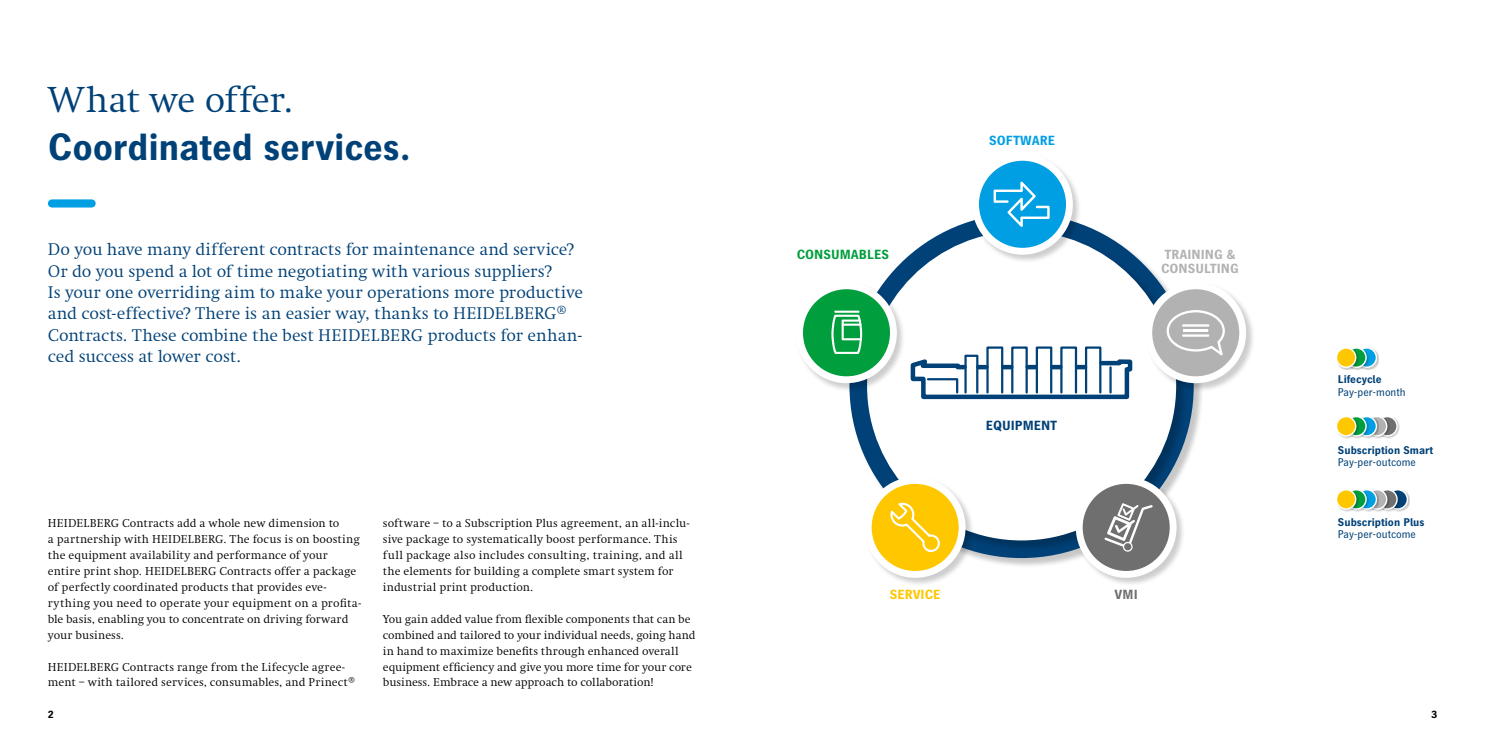
<style>
.page{position:relative;width:1489px;height:745px;background:#fff}
.page>*{position:absolute;margin:0;border:0;box-sizing:border-box;transform-origin:0 0}
.t1{font:700 37.5px "Heidelberg Gothic Ml";letter-spacing:-.005em;color:#004177}
.t2{font:37.5px "Heidelberg Antiqua ML";letter-spacing:-.015em;color:#004177}
.t3{font:17.5px/21.2px "Heidelberg Antiqua ML";letter-spacing:-.005em;color:#004177}
.t4{font:700 13.12px/14.1px "Heidelberg Gothic Ml";color:#b3b2b2}
.t5{font:700 13.12px "Heidelberg Gothic Ml";color:#009e3d}
.t6{font:700 13.12px "Heidelberg Gothic Ml";color:#004177}
.t7{font:700 13.12px "Heidelberg Gothic Ml";color:#009fe3}
.t8{font:700 13.12px "Heidelberg Gothic Ml";color:#fec700}
.t9{font:700 13.12px "Heidelberg Gothic Ml";color:#706f6f}
.t10{font:11.88px/16px "Heidelberg Antiqua ML";letter-spacing:.005em;color:#000}
.t11{font:11.12px "Heidelberg Gothic Ml";color:#004177}
.t12{font:700 11.12px "Heidelberg Gothic Ml";color:#004177}
.t13{font:700 10.62px "Heidelberg Gothic Ml";color:#000}
</style>
<div class="page">
<div style="left:52px;top:199px;width:40px;height:8px;background:#009fe3"></div>
<div style="left:1377px;top:416px;width:22px;height:22px;background:#000;opacity:.22"></div>
<svg style="left:1376px;top:415px;width:21px;height:21px"></svg>
<div style="left:1378px;top:417px;width:18px;height:18px;background:#706f6f;border-radius:50%"></div>
<div style="left:1367px;top:416px;width:21px;height:22px;background:#000;opacity:.22"></div>
<svg style="left:1366px;top:415px;width:21px;height:21px"></svg>
<div style="left:1367px;top:417px;width:18px;height:18px;background:#b3b2b2;border-radius:50%"></div>
<div style="left:1357px;top:416px;width:21px;height:22px;background:#000;opacity:.22"></div>
<svg style="left:1356px;top:415px;width:20px;height:21px"></svg>
<div style="left:1357px;top:417px;width:18px;height:18px;background:#009fe3;border-radius:50%"></div>
<div style="left:1346px;top:416px;width:22px;height:22px;background:#000;opacity:.22"></div>
<svg style="left:1345px;top:415px;width:21px;height:21px"></svg>
<div style="left:1347px;top:417px;width:18px;height:18px;background:#009e3d;border-radius:50%"></div>
<div style="left:1336px;top:416px;width:21px;height:22px;background:#000;opacity:.22"></div>
<svg style="left:1335px;top:415px;width:21px;height:21px"></svg>
<div style="left:1336px;top:417px;width:18px;height:18px;background:#fec700;border-radius:50%"></div>
<div style="left:1357px;top:348px;width:21px;height:21px;background:#000;opacity:.22"></div>
<svg style="left:1356px;top:347px;width:20px;height:20px"></svg>
<div style="left:1357px;top:348px;width:18px;height:18px;background:#009fe3;border-radius:50%"></div>
<div style="left:1346px;top:348px;width:22px;height:21px;background:#000;opacity:.22"></div>
<svg style="left:1345px;top:347px;width:21px;height:20px"></svg>
<div style="left:1347px;top:348px;width:18px;height:18px;background:#009e3d;border-radius:50%"></div>
<div style="left:1336px;top:348px;width:21px;height:21px;background:#000;opacity:.22"></div>
<svg style="left:1335px;top:347px;width:21px;height:20px"></svg>
<div style="left:1336px;top:348px;width:18px;height:18px;background:#fec700;border-radius:50%"></div>
<div style="left:1388px;top:490px;width:21px;height:21px;background:#000;opacity:.22"></div>
<svg style="left:1387px;top:488px;width:20px;height:21px"></svg>
<div style="left:1388px;top:490px;width:18px;height:18px;background:#004177;border-radius:50%"></div>
<div style="left:1377px;top:490px;width:22px;height:21px;background:#000;opacity:.22"></div>
<svg style="left:1376px;top:488px;width:21px;height:21px"></svg>
<div style="left:1378px;top:490px;width:18px;height:18px;background:#706f6f;border-radius:50%"></div>
<div style="left:1367px;top:490px;width:21px;height:21px;background:#000;opacity:.22"></div>
<svg style="left:1366px;top:488px;width:21px;height:21px"></svg>
<div style="left:1367px;top:490px;width:18px;height:18px;background:#b3b2b2;border-radius:50%"></div>
<div style="left:1357px;top:490px;width:21px;height:21px;background:#000;opacity:.22"></div>
<svg style="left:1356px;top:488px;width:20px;height:21px"></svg>
<div style="left:1357px;top:490px;width:18px;height:18px;background:#009fe3;border-radius:50%"></div>
<div style="left:1346px;top:490px;width:22px;height:21px;background:#000;opacity:.22"></div>
<svg style="left:1345px;top:488px;width:21px;height:21px"></svg>
<div style="left:1347px;top:490px;width:18px;height:18px;background:#009e3d;border-radius:50%"></div>
<div style="left:1336px;top:490px;width:21px;height:21px;background:#000;opacity:.22"></div>
<svg style="left:1335px;top:488px;width:21px;height:21px"></svg>
<div style="left:1336px;top:490px;width:18px;height:18px;background:#fec700;border-radius:50%"></div>
<div style="left:851px;top:215px;width:352px;height:353px;background:#000;opacity:.22"></div>
<div style="left:867px;top:231px;width:320px;height:320px;background:#000;opacity:.22"></div>
<div style="left:867px;top:231px;width:309px;height:309px;background:#fff;border-radius:50%"></div>
<svg style="left:910px;top:346px;width:223px;height:54px"></svg>
<div style="left:977px;top:364px;width:9px;height:5px;background:#004177"></div>
<div style="left:1002px;top:364px;width:9px;height:5px;background:#004177"></div>
<div style="left:1027px;top:364px;width:9px;height:5px;background:#004177"></div>
<div style="left:1051px;top:364px;width:9px;height:5px;background:#004177"></div>
<div style="left:1076px;top:364px;width:9px;height:5px;background:#004177"></div>
<div style="left:972px;top:154px;width:109px;height:109px;background:#000;opacity:.2"></div>
<div style="left:972px;top:154px;width:100px;height:100px;background:#fff;border-radius:50%"></div>
<div style="left:978px;top:161px;width:87px;height:87px;background:#009fe3;border-radius:50%"></div>
<svg style="left:993px;top:181px;width:56px;height:46px"></svg>
<div style="left:1145px;top:282px;width:109px;height:109px;background:#000;opacity:.2"></div>
<div style="left:1145px;top:282px;width:100px;height:101px;background:#fff;border-radius:50%"></div>
<div style="left:1152px;top:289px;width:87px;height:87px;background:#b3b2b2;border-radius:50%"></div>
<svg style="left:1166px;top:310px;width:58px;height:45px"></svg>
<hr style="left:1183px;top:329px;width:25px;height:2px;background:#fff">
<div style="left:796px;top:282px;width:109px;height:109px;background:#000;opacity:.2"></div>
<div style="left:796px;top:282px;width:100px;height:101px;background:#fff;border-radius:50%"></div>
<div style="left:803px;top:289px;width:87px;height:87px;background:#009e3d;border-radius:50%"></div>
<div style="left:865px;top:477px;width:108px;height:109px;background:#000;opacity:.2"></div>
<div style="left:864px;top:476px;width:101px;height:101px;background:#fff;border-radius:50%"></div>
<div style="left:871px;top:483px;width:87px;height:87px;background:#fec700;border-radius:50%"></div>
<svg style="left:890px;top:502px;width:49px;height:49px"></svg>
<svg style="left:831px;top:314px;width:31px;height:40px"></svg>
<hr style="left:834px;top:310px;width:25px;height:2px;background:#fff">
<div style="left:1076px;top:477px;width:108px;height:109px;background:#000;opacity:.2"></div>
<div style="left:1075px;top:476px;width:101px;height:101px;background:#fff;border-radius:50%"></div>
<div style="left:1082px;top:483px;width:87px;height:87px;background:#706f6f;border-radius:50%"></div>
<svg style="left:1104px;top:503px;width:48px;height:48px"></svg>
<h1 class="t2" style="left:48px;top:78px;width:247px">What we offer.</h1>
<h1 class="t1" style="left:48px;top:126px;width:364px">Coordinated services.</h1>
<p class="t3" style="left:48px;top:239px;width:536px">Do you have many different contracts for maintenance and service?<br>Or do you spend a lot of time negotiating with various suppliers?<br>Is your one overriding aim to make your operations more productive and cost-effective? There is an easier way, thanks to HEIDELBERG® Contracts. These combine the best HEIDELBERG products for enhan&shy;ced success at lower cost.</p>
<p class="t10" style="left:48px;top:514px;width:315px">HEIDELBERG Contracts add a whole new dimension to<br>a partnership with HEIDELBERG. The focus is on boosting the equipment availability and performance of your entire print shop. HEIDELBERG Contracts offer a package of perfectly coordinated products that provides eve&shy;rything you need to operate your equipment on a profita&shy;ble basis, enabling you to concentrate on driving forward your business.</p>
<p class="t10" style="left:48px;top:658px;width:309px">HEIDELBERG Contracts range from the Lifecycle agree&shy;ment – with tailored services, consumables, and Prinect®</p>
<p class="t10" style="left:383px;top:514px;width:308px">software – to a Subscription Plus agreement, an all-inclu&shy;sive package to systematically boost performance. This full package also includes consulting, training, and all the elements for building a complete smart system for industrial print production.</p>
<p class="t10" style="left:383px;top:610px;width:314px">You gain added value from flexible components that can be combined and tailored to your individual needs, going hand in hand to maximize benefits through enhanced overall equipment efficiency and give you more time for your core business. Embrace a new approach to collaboration!</p>
<p class="t5" style="left:796px;top:247px;width:94px">CONSUMABLES</p>
<p class="t7" style="left:989px;top:133px;width:67px">SOFTWARE</p>
<p class="t6" style="left:985px;top:417px;width:73px">EQUIPMENT</p>
<p class="t4" style="left:1160px;top:248px;width:79px">TRAINING &amp;<br>CONSULTING</p>
<p class="t8" style="left:889px;top:587px;width:52px">SERVICE</p>
<p class="t9" style="left:1114px;top:587px;width:25px">VMI</p>
<p class="t12" style="left:1337px;top:373px;width:45px">Lifecycle</p>
<p class="t11" style="left:1337px;top:385px;width:69px">Pay-per-month</p>
<p class="t12" style="left:1337px;top:444px;width:97px">Subscription Smart</p>
<p class="t11" style="left:1337px;top:456px;width:80px">Pay-per-outcome</p>
<p class="t12" style="left:1337px;top:515px;width:88px">Subscription Plus</p>
<p class="t11" style="left:1337px;top:527px;width:80px">Pay-per-outcome</p>
<p class="t13" style="left:48px;top:708px;width:7px">2</p>
<p class="t13" style="left:1431px;top:708px;width:8px">3</p>
</div>
